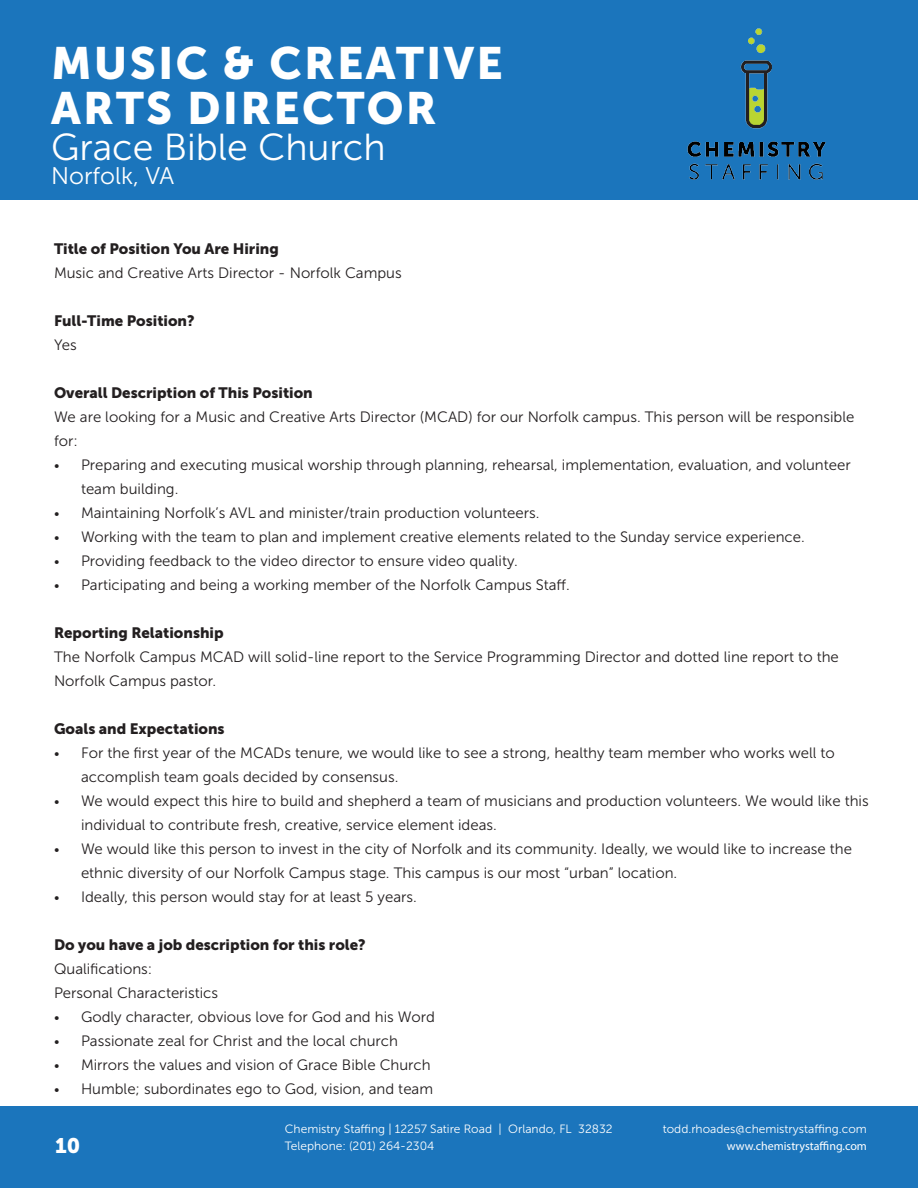
<style>
.page{position:relative;width:918px;height:1188px;background:#fff}
.page>*{position:absolute;margin:0;border:0;box-sizing:border-box;transform-origin:0 0}
.t1{font:45px/45px "Museo Sans 900";letter-spacing:.05em;color:#fff}
.t2{font:37.5px "Museo Sans 300";color:#fff}
.t3{font:24px "Museo Sans 300";color:#fff}
.t4{font:21px "Museo Sans 900";color:#fff}
.t5{font:15px/24px "Museo Sans 300";color:#231f20}
.t6{font:15px "Museo Sans 900";color:#231f20}
.t7{font:12px/16.5px "Museo Sans 300";color:#fff}
.t8{font:12px "Myriad Pro";color:#fff}
.s1{font-size:13.5px}
</style>
<div class="page">
<div style="left:0;top:1107px;width:918px;height:81px;background:#1b75bc"></div>
<div style="left:0;top:0;width:918px;height:200px;background:#1b75bc"></div>
<img style="left:633px;top:0;width:234px;height:193px">
<h1 class="t1" style="left:51px;top:40px;width:453px">MUSIC &amp; CREATIVE<br>ARTS DIRECTOR</h1>
<h2 class="t2" style="left:51px;top:127px;width:336px">Grace Bible Church</h2>
<h3 class="t3" style="left:51px;top:163px;width:125px">Norfolk, VA</h3>
<p class="t6" style="left:54px;top:240px;width:226px">Title of Position You Are Hiring</p>
<p class="t5" style="left:54px;top:261px;width:349px">Music and Creative Arts Director - Norfolk Campus</p>
<p class="t6" style="left:54px;top:312px;width:142px">Full-Time Position?</p>
<p class="t5" style="left:54px;top:333px;width:24px">Yes</p>
<p class="t6" style="left:54px;top:384px;width:260px">Overall Description of This Position</p>
<p class="t5" style="left:54px;top:405px;width:802px">We are looking for a Music and Creative Arts Director (MCAD) for our Norfolk campus. This person will be responsible for:</p>
<p class="t5" style="left:81px;top:453px;width:771px;text-indent:-27px"><span class="s1">•</span> Preparing and executing musical worship through planning, rehearsal, implementation, evaluation, and volunteer team building.</p>
<p class="t5" style="left:54px;top:501px;width:487px"><span class="s1">•</span> Maintaining Norfolk’s AVL and minister/train production volunteers.</p>
<p class="t5" style="left:54px;top:525px;width:752px"><span class="s1">•</span> Working with the team to plan and implement creative elements related to the Sunday service experience.</p>
<p class="t5" style="left:54px;top:549px;width:465px"><span class="s1">•</span> Providing feedback to the video director to ensure video quality.</p>
<p class="t5" style="left:54px;top:573px;width:517px"><span class="s1">•</span> Participating and being a working member of the Norfolk Campus Staff.</p>
<p class="t6" style="left:54px;top:624px;width:171px">Reporting Relationship</p>
<p class="t5" style="left:54px;top:645px;width:786px">The Norfolk Campus MCAD will solid-line report to the Service Programming Director and dotted line report to the<br>Norfolk Campus pastor.</p>
<p class="t6" style="left:54px;top:720px;width:172px">Goals and Expectations</p>
<p class="t5" style="left:81px;top:741px;width:755px;text-indent:-27px"><span class="s1">•</span> For the first year of the MCADs tenure, we would like to see a strong, healthy team member who works well to accomplish team goals decided by consensus.</p>
<p class="t5" style="left:81px;top:789px;width:789px;text-indent:-27px"><span class="s1">•</span> We would expect this hire to build and shepherd a team of musicians and production volunteers. We would like this individual to contribute fresh, creative, service element ideas.</p>
<p class="t5" style="left:81px;top:837px;width:773px;text-indent:-27px"><span class="s1">•</span> We would like this person to invest in the city of Norfolk and its community. Ideally, we would like to increase the ethnic diversity of our Norfolk Campus stage. This campus is our most “urban” location.</p>
<p class="t5" style="left:54px;top:885px;width:364px"><span class="s1">•</span> Ideally, this person would stay for at least 5 years.</p>
<p class="t6" style="left:54px;top:936px;width:313px">Do you have a job description for this role?</p>
<p class="t5" style="left:54px;top:957px;width:100px">Qualifications:</p>
<p class="t5" style="left:54px;top:981px;width:166px">Personal Characteristics</p>
<p class="t5" style="left:54px;top:1005px;width:382px"><span class="s1">•</span> Godly character, obvious love for God and his Word</p>
<p class="t5" style="left:54px;top:1029px;width:346px"><span class="s1">•</span> Passionate zeal for Christ and the local church</p>
<p class="t5" style="left:54px;top:1053px;width:378px"><span class="s1">•</span> Mirrors the values and vision of Grace Bible Church</p>
<p class="t5" style="left:54px;top:1077px;width:381px"><span class="s1">•</span> Humble; subordinates ego to God, vision, and team</p>
<h3 class="t4" style="left:55px;top:1133px;width:27px">10</h3>
<p class="t7" style="left:285px;top:1121px;width:329px">Chemistry Staffing | 12257 Satire Road | Orlando, FL 32832<br>Telephone: (201) 264-2304</p>
<p class="t7" style="left:663px;top:1121px;width:206px">todd.rhoades@chemistrystaffing.com</p>
<p class="t8" style="left:727px;top:1138px;width:142px">www.chemistrystaffing.com</p>
</div>
